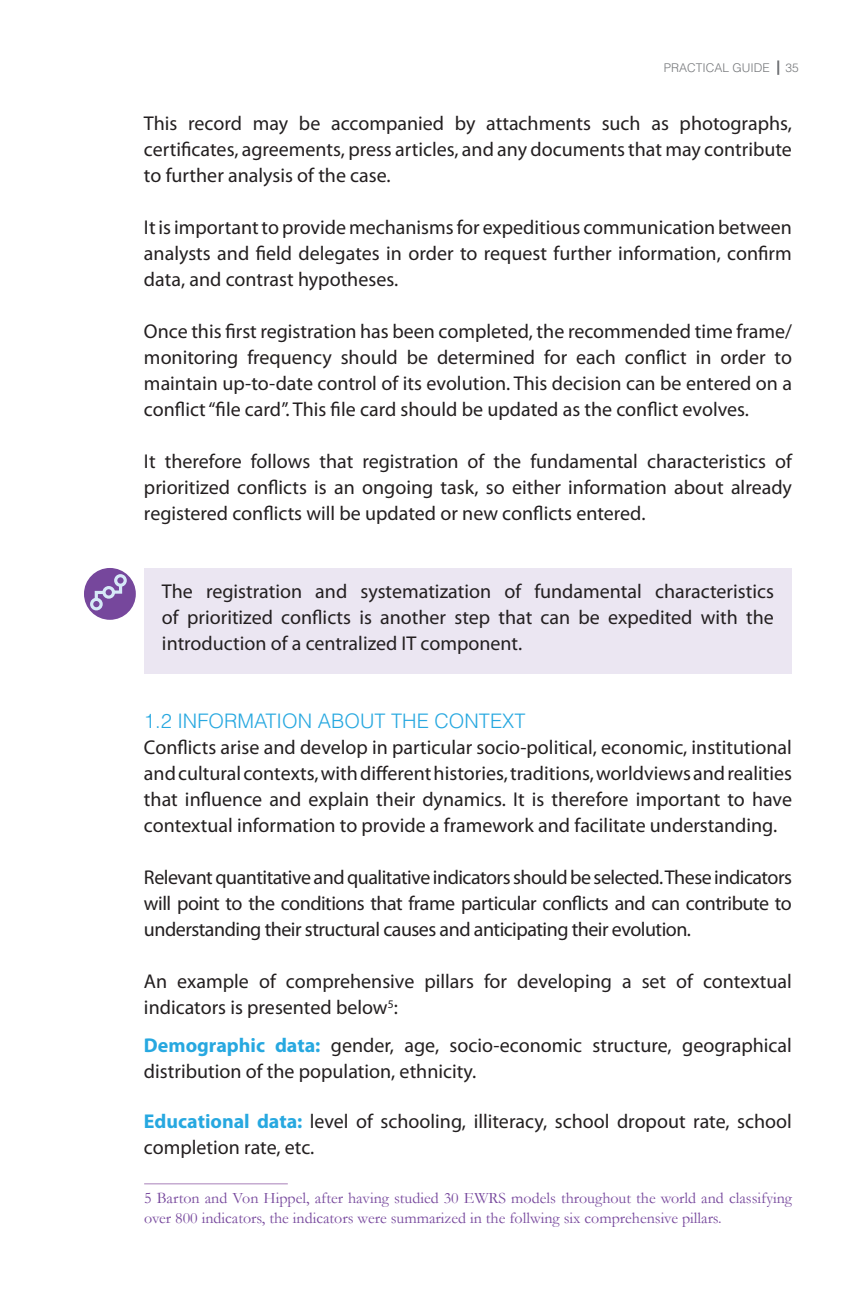
<style>
.page{position:relative;width:864px;height:1296px;background:#fff}
.page>*{position:absolute;margin:0;border:0;box-sizing:border-box;transform-origin:0 0}
.t1{font:20px/26px "Myriad Pro";color:#231f20;text-align:justify}
.t2{font:300 20px "Helvetica LT Std";color:#27a8e0}
.t3{font:16px/20px "Garamond";color:#76479c}
.t4{font:300 12px "Helvetica LT Std";color:#76787b}
.s1{font-weight:700;color:#27a8e0}
</style>
<div class="page">
<svg style="left:777px;top:60px;width:2px;height:15px"></svg>
<div style="left:144px;top:568px;width:648px;height:105px;background:#ebe6f2"></div>
<div style="left:84px;top:568px;width:52px;height:52px;background:#76479c;border-radius:50%"></div>
<div style="left:90px;top:598px;width:13px;height:12px;border:3px solid #d6e9f7;border-radius:50%"></div>
<div style="left:114px;top:574px;width:13px;height:13px;border:3px solid #d6e9f7;border-radius:50%"></div>
<svg style="left:93px;top:582px;width:31px;height:20px"></svg>
<hr style="left:144px;top:1184px;width:144px;height:1px;background:#a880b9">
<p class="t4" style="left:664px;top:60px;width:108px">PRACTICAL GUIDE</p>
<p class="t4" style="left:786px;top:60px;width:15px">35</p>
<p class="t1" style="left:144px;top:110px;width:650px">This record may be accompanied by attachments such as photographs, certificates, agreements, press articles, and any documents that may contribute to further analysis of the case.</p>
<p class="t1" style="left:144px;top:214px;width:650px">It is important to provide mechanisms for expeditious communication between analysts and field delegates in order to request further information, confirm data, and contrast hypotheses.</p>
<p class="t1" style="left:144px;top:318px;width:650px">Once this first registration has been completed, the recommended time frame/ monitoring frequency should be determined for each conflict in order to maintain up-to-date control of its evolution. This decision can be entered on a conflict “file card”. This file card should be updated as the conflict evolves.</p>
<p class="t1" style="left:144px;top:448px;width:650px">It therefore follows that registration of the fundamental characteristics of prioritized conflicts is an ongoing task, so either information about already registered conflicts will be updated or new conflicts entered.</p>
<p class="t1" style="left:162px;top:578px;width:614px">The registration and systematization of fundamental characteristics of prioritized conflicts is another step that can be expedited with the introduction of a centralized IT component.</p>
<p class="t2" style="left:144px;top:709px;width:53px">1.2 INFORMATION</p>
<p class="t2" style="left:318px;top:709px;width:41px">ABOUT</p>
<p class="t2" style="left:391px;top:709px;width:58px">THE CONTE</p>
<p class="t2" style="left:502px;top:709px;width:19px">XT</p>
<p class="t1" style="left:144px;top:734px;width:650px">Conflicts arise and develop in particular socio-political, economic, institutional and cultural contexts, with different histories, traditions, worldviews and realities that influence and explain their dynamics. It is therefore important to have contextual information to provide a framework and facilitate understanding.</p>
<p class="t1" style="left:144px;top:864px;width:650px">Relevant quantitative and qualitative indicators should be selected. These indicators will point to the conditions that frame particular conflicts and can contribute to understanding their structural causes and anticipating their evolution.</p>
<p class="t1" style="left:144px;top:968px;width:649px">An example of comprehensive pillars for developing a set of contextual indicators is presented below<sup>5</sup>:</p>
<p class="t1" style="left:144px;top:1032px;width:649px"><span class="s1">Demographic data:</span> gender, age, socio-economic structure, geographical distribution of the population, ethnicity.</p>
<p class="t1" style="left:144px;top:1108px;width:649px"><span class="s1">Educational data:</span> level of schooling, illiteracy, school dropout rate, school completion rate, etc.</p>
<p class="t3" style="left:144px;top:1188px;width:649px">5 Barton and Von Hippel, after having studied 30 EWRS models throughout the world and classifying over 800 indicators, the indicators were summarized in the follwing six comprehensive pillars.</p>
</div>
